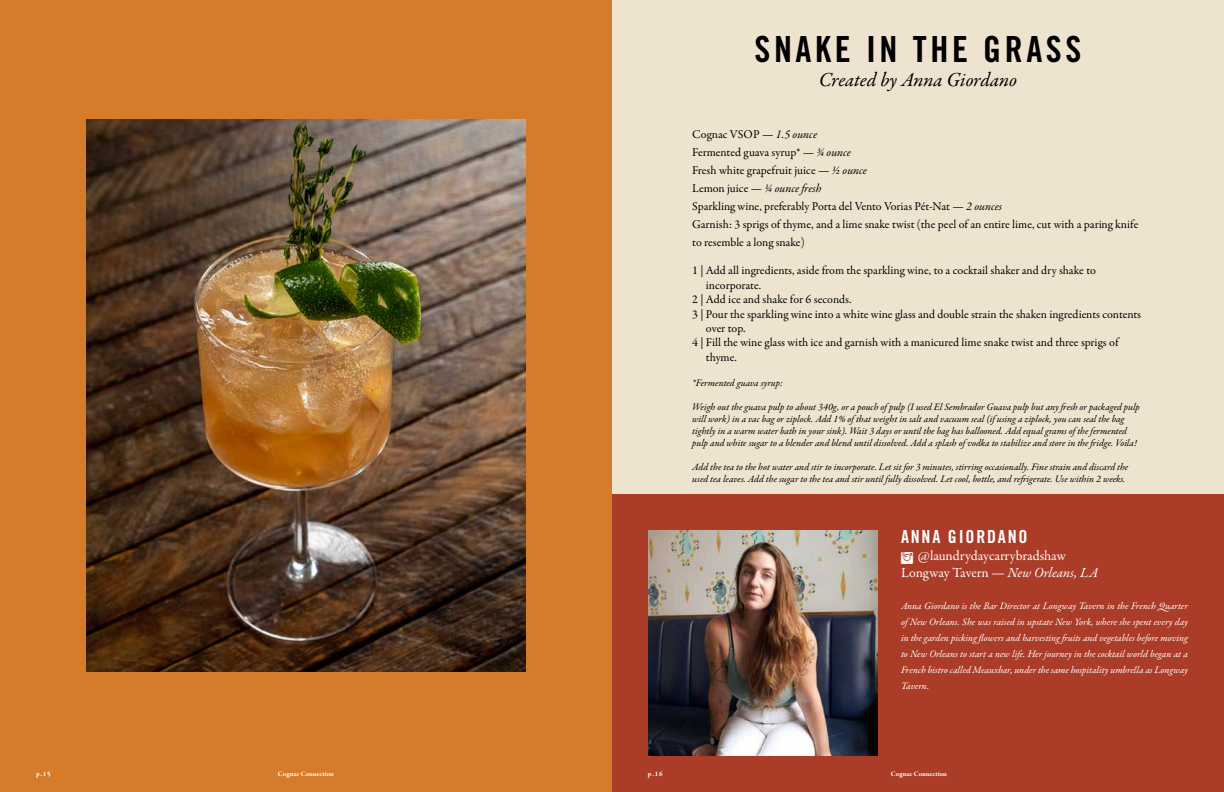
<style>
.page{position:relative;width:1224px;height:792px;background:#fff}
.page>*{position:absolute;margin:0;border:0;box-sizing:border-box;transform-origin:0 0}
.t1{font:36px "Trade Gothic LT Pro Bd Cn 20";letter-spacing:.1em;color:#000}
.t2{font:italic 20px "Garamond Premr Pro";letter-spacing:-.005em;color:#000}
.t3{font:18px "Trade Gothic LT Pro Bd Cn 20";letter-spacing:.1em;color:#fff}
.t4{font:14px/16.8px "Garamond Premr Pro";letter-spacing:-.005em;color:#fff}
.t5{font:12px/18px "Garamond Premr Pro";color:#000}
.t6{font:italic 10px/12px "Garamond Premr Pro";letter-spacing:-.005em;color:#000}
.t7{font:italic 10px/16px "Garamond Premr Pro";letter-spacing:-.005em;color:#fff;text-align:justify}
.t8{font:700 7px "Garamond Premr Pro";letter-spacing:-.005em;color:#fff}
.s1{font-style:italic}
</style>
<div class="page">
<div style="left:0;top:0;width:612px;height:792px;background:#d57b29"></div>
<img style="left:86px;top:120px;width:440px;height:552px">
<div style="left:612px;top:0;width:612px;height:792px;background:#eee3ce"></div>
<div style="left:612px;top:494px;width:612px;height:298px;background:#ab3c28"></div>
<img style="left:648px;top:530px;width:230px;height:226px">
<h1 class="t1" style="left:754px;top:27px;width:329px">SNAKE IN THE GRASS</h1>
<h2 class="t2" style="left:819px;top:67px;width:200px">Created by Anna Giordano</h2>
<p class="t5" style="left:692px;top:125px;width:448px">Cognac VSOP — <span class="s1">1.5 ounce<br></span>Fermented guava syrup* — <span class="s1">¾ ounce<br></span>Fresh white grapefruit juice — <span class="s1">½ ounce<br></span>Lemon juice — <span class="s1">¼ ounce fresh<br></span>Sparkling wine, preferably Porta del Vento Vorias Pét-Nat — <span class="s1">2 ounces<br></span>Garnish: 3 sprigs of thyme, and a lime snake twist (the peel of an entire lime, cut with a paring knife to resemble a long snake)</p>
<p class="t5" style="left:692px;top:262px;width:405px">1 | Add all ingredients, aside from the sparkling wine, to a cocktail shaker and dry shake to</p>
<p class="t5" style="left:706px;top:276px;width:57px">incorporate.</p>
<p class="t5" style="left:692px;top:291px;width:161px">2 | Add ice and shake for 6 seconds.</p>
<p class="t5" style="left:692px;top:305px;width:450px">3 | Pour the sparkling wine into a white wine glass and double strain the shaken ingredients contents</p>
<p class="t5" style="left:706px;top:320px;width:41px">over top.</p>
<p class="t5" style="left:692px;top:334px;width:428px">4 | Fill the wine glass with ice and garnish with a manicured lime snake twist and three sprigs of</p>
<p class="t5" style="left:706px;top:348px;width:32px">thyme.</p>
<p class="t6" style="left:692px;top:377px;width:92px">*Fermented guava syrup:</p>
<p class="t6" style="left:692px;top:401px;width:449px">Weigh out the guava pulp to about 340g, or a pouch of pulp (I used El Sembrador Guava pulp but any fresh or packaged pulp will work) in a vac bag or ziplock. Add 1% of that weight in salt and vacuum seal (if using a ziplock, you can seal the bag tightly in a warm water bath in your sink). Wait 3 days or until the bag has ballooned. Add equal grams of the fermented pulp and white sugar to a blender and blend until dissolved. Add a splash of vodka to stabilize and store in the fridge. Voila!</p>
<p class="t6" style="left:692px;top:461px;width:438px">Add the tea to the hot water and stir to incorporate. Let sit for 3 minutes, stirring occasionally. Fine strain and discard the used tea leaves. Add the sugar to the tea and stir until fully dissolved. Let cool, bottle, and refrigerate. Use within 2 weeks.</p>
<h3 class="t3" style="left:901px;top:526px;width:128px">ANNA GIORDANO</h3>
<h3 class="t4" style="left:901px;top:547px;width:198px;text-indent:17px">@laundrydaycarrybradshaw<br>Longway Tavern — <span class="s1">New Orleans, LA</span></h3>
<p class="t7" style="left:901px;top:599px;width:289px">Anna Giordano is the Bar Director at Longway Tavern in the French Quarter of New Orleans. She was raised in upstate New York, where she spent every day in the garden picking flowers and harvesting fruits and vegetables before moving to New Orleans to start a new life. Her journey in the cocktail world began at a French bistro called Meauxbar, under the same hospitality umbrella as Longway Tavern.</p>
<p class="t8" style="left:36px;top:770px;width:16px">p.15</p>
<p class="t8" style="left:278px;top:770px;width:58px">Cognac Connection</p>
<p class="t8" style="left:648px;top:770px;width:16px">p.16</p>
<p class="t8" style="left:891px;top:770px;width:58px">Cognac Connection</p>
</div>
